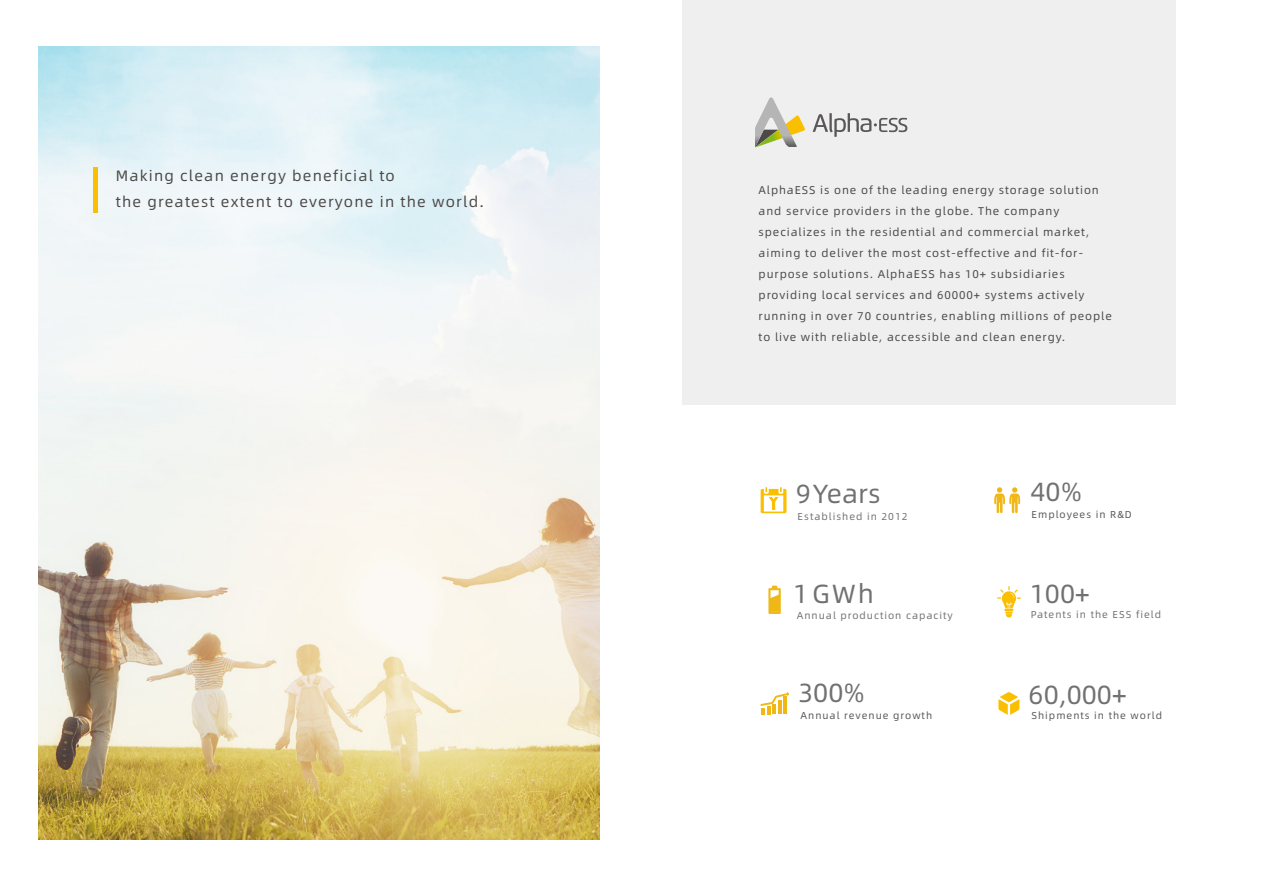
<style>
.page{position:relative;width:1276px;height:886px;background:#fff}
.page>*{position:absolute;margin:0;border:0;box-sizing:border-box;transform-origin:0 0}
.t1{font:26.25px "Alibaba Pu Hui Ti";color:#727171}
.t2{font:15px/26px "Alibaba Pu Hui Ti";letter-spacing:.08em;color:#4c4948}
.t3{font:11.25px/21px "Alibaba Pu Hui Ti";letter-spacing:.08em;color:#4c4948}
.t4{font:10px "Alibaba Pu Hui Ti";letter-spacing:.1em;color:#727171}
.t5{font:10px "Alibaba Pu Hui Ti";letter-spacing:.1em;color:#595757}
</style>
<div class="page">
<img style="left:39px;top:47px;width:560px;height:793px">
<div style="left:682px;top:0;width:493px;height:404px;background:#efefef"></div>
<svg style="left:760px;top:692px;width:29px;height:22px"></svg>
<hr style="left:772px;top:704px;width:4px;height:10px;background:#efb816">
<hr style="left:778px;top:700px;width:3px;height:14px;background:#efb816">
<hr style="left:783px;top:697px;width:4px;height:17px;background:#efb816">
<svg style="left:997px;top:586px;width:24px;height:31px"></svg>
<svg style="left:994px;top:487px;width:26px;height:26px"></svg>
<svg style="left:768px;top:586px;width:13px;height:28px"></svg>
<svg style="left:998px;top:692px;width:21px;height:23px"></svg>
<svg style="left:760px;top:487px;width:26px;height:26px"></svg>
<div style="left:93px;top:167px;width:5px;height:46px;background:#fabf00"></div>
<svg style="left:755px;top:97px;width:50px;height:51px"></svg>
<svg style="left:812px;top:113px;width:95px;height:24px"></svg>
<h2 class="t2" style="left:116px;top:162px;width:370px">Making clean energy beneficial to<br>the greatest extent to everyone in the world.</h2>
<p class="t3" style="left:758px;top:179px;width:355px">AlphaESS is one of the leading energy storage solution and service providers in the globe. The company specializes in the residential and commercial market, aiming to deliver the most cost-effective and fit-for&shy;purpose solutions. AlphaESS has 10+ subsidiaries providing local services and 60000+ systems actively running in over 70 countries, enabling millions of people to live with reliable, accessible and clean energy.</p>
<h1 class="t1" style="left:796px;top:474px;width:86px">9Years</h1>
<h1 class="t1" style="left:1030px;top:472px;width:53px">40%</h1>
<p class="t4" style="left:797px;top:509px;width:111px">Established in 2012</p>
<p class="t5" style="left:1031px;top:507px;width:102px">Employees in R&amp;D</p>
<h1 class="t1" style="left:793px;top:574px;width:82px">1GWh</h1>
<h1 class="t1" style="left:1030px;top:574px;width:61px">100+</h1>
<p class="t4" style="left:797px;top:608px;width:158px">Annual production capacity</p>
<p class="t4" style="left:1030px;top:607px;width:132px">Patents in the ESS field</p>
<h1 class="t1" style="left:798px;top:673px;width:68px">300%</h1>
<p class="t5" style="left:800px;top:707px;width:133px">Annual revenue growth</p>
<h1 class="t1" style="left:1028px;top:675px;width:99px">60,000+</h1>
<p class="t5" style="left:1031px;top:708px;width:132px">Shipments in the world</p>
</div>
